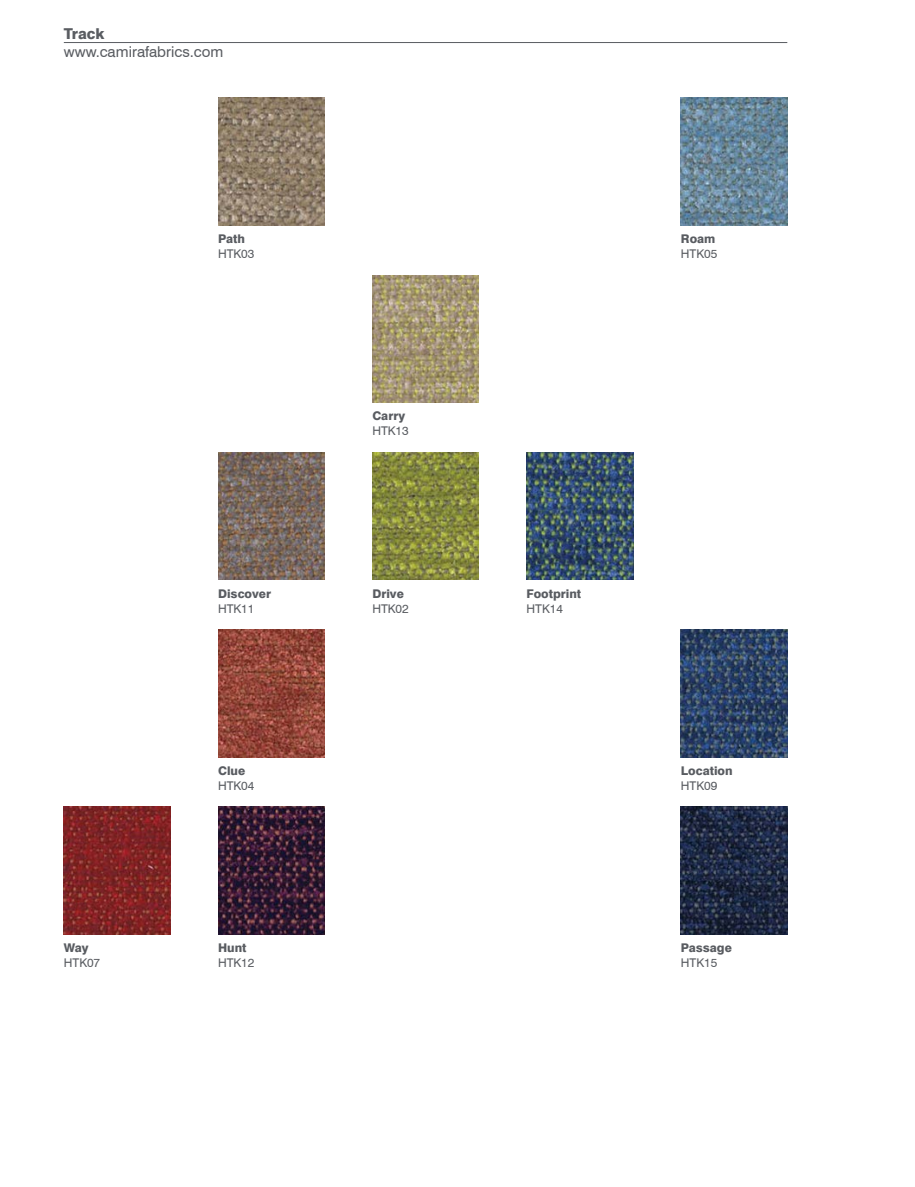
<style>
.page{position:relative;width:915px;height:1187px;background:#fff}
.page>*{position:absolute;margin:0;border:0;box-sizing:border-box;transform-origin:0 0}
.t1{font:15px "Swiss 721 BT";color:#595c61}
.t2{font:800 15px "Swiss 721 BT";color:#595c61}
.t3{font:800 12px "Swiss 721 BT";color:#595c61}
.t4{font:12px "Swiss 721 BT";color:#595c61}
</style>
<div class="page">
<hr style="left:64px;top:42px;width:723px;height:1px;background:#595c61">
<img style="left:218px;top:98px;width:106px;height:127px">
<img style="left:680px;top:98px;width:107px;height:127px">
<img style="left:372px;top:275px;width:106px;height:127px">
<img style="left:218px;top:452px;width:106px;height:128px">
<img style="left:372px;top:452px;width:106px;height:128px">
<img style="left:526px;top:452px;width:106px;height:128px">
<img style="left:218px;top:629px;width:106px;height:128px">
<img style="left:680px;top:629px;width:107px;height:128px">
<img style="left:64px;top:806px;width:106px;height:128px">
<img style="left:218px;top:806px;width:106px;height:128px">
<img style="left:680px;top:806px;width:107px;height:128px">
<p class="t2" style="left:64px;top:25px;width:42px">Track</p>
<p class="t1" style="left:64px;top:42px;width:161px">www.camirafabrics.com</p>
<p class="t3" style="left:218px;top:231px;width:28px">Path</p>
<p class="t4" style="left:218px;top:246px;width:38px">HTK03</p>
<p class="t3" style="left:680px;top:231px;width:36px">Roam</p>
<p class="t4" style="left:680px;top:246px;width:38px">HTK05</p>
<p class="t3" style="left:372px;top:409px;width:34px">Carry</p>
<p class="t4" style="left:372px;top:424px;width:38px">HTK13</p>
<p class="t3" style="left:218px;top:586px;width:54px">Discover</p>
<p class="t4" style="left:218px;top:601px;width:38px">HTK11</p>
<p class="t3" style="left:372px;top:586px;width:33px">Drive</p>
<p class="t4" style="left:372px;top:601px;width:38px">HTK02</p>
<p class="t3" style="left:526px;top:586px;width:56px">Footprint</p>
<p class="t4" style="left:526px;top:601px;width:38px">HTK14</p>
<p class="t3" style="left:218px;top:763px;width:29px">Clue</p>
<p class="t4" style="left:218px;top:778px;width:38px">HTK04</p>
<p class="t3" style="left:680px;top:763px;width:53px">Location</p>
<p class="t4" style="left:680px;top:778px;width:38px">HTK09</p>
<p class="t3" style="left:64px;top:940px;width:26px">Way</p>
<p class="t4" style="left:64px;top:955px;width:38px">HTK07</p>
<p class="t3" style="left:218px;top:940px;width:30px">Hunt</p>
<p class="t4" style="left:218px;top:955px;width:38px">HTK12</p>
<p class="t3" style="left:680px;top:940px;width:52px">Passage</p>
<p class="t4" style="left:680px;top:955px;width:38px">HTK15</p>
</div>
